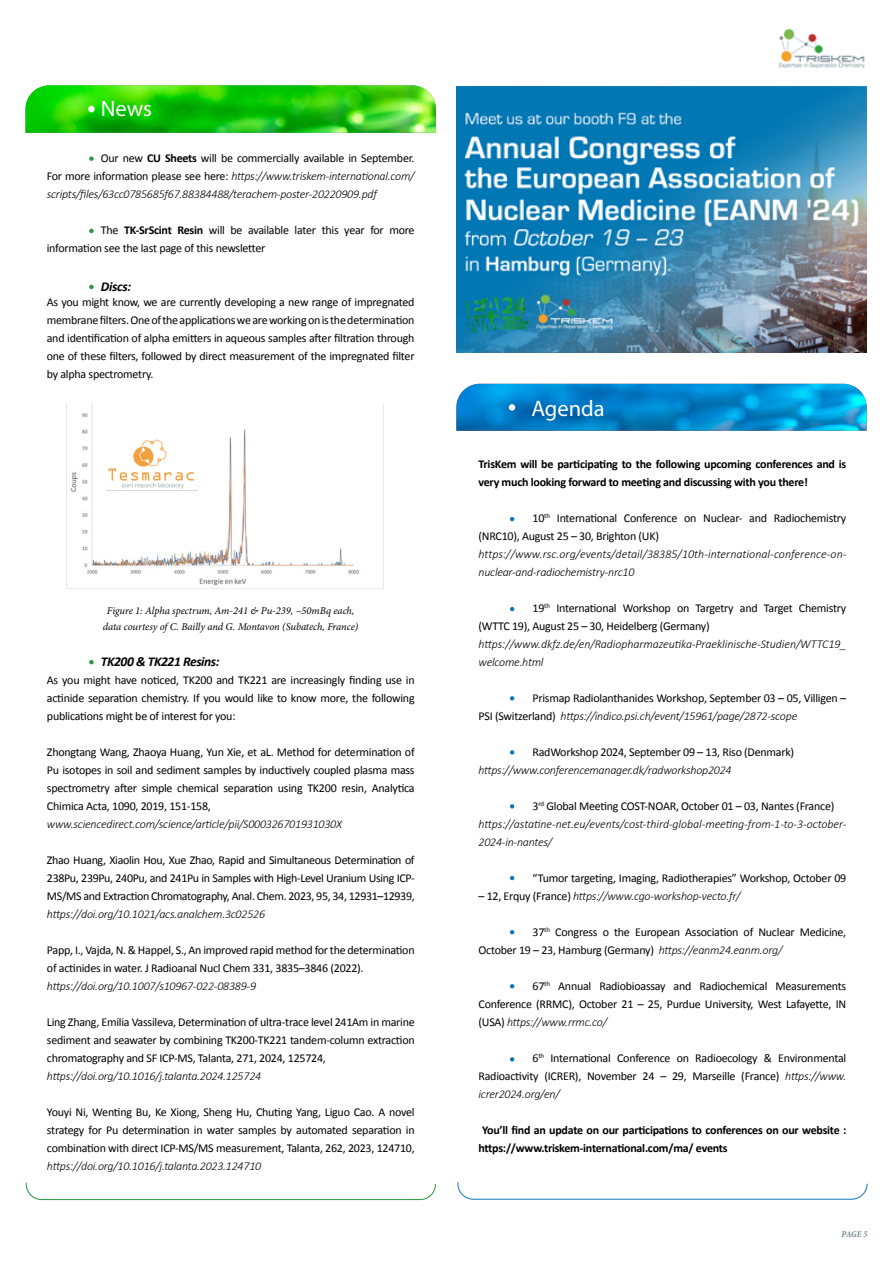
<style>
.page{position:relative;width:893px;height:1263px;background:#fff}
.page>*{position:absolute;margin:0;border:0;box-sizing:border-box;transform-origin:0 0}
.t1{font:22.5px "Myriad Pro";color:#fff}
.t2{font:italic 700 13.5px "Calibri";letter-spacing:-.03em;color:#000}
.t3{font:12px/18px "Calibri";letter-spacing:-.02em;color:#000;text-align:justify}
.t4{font:italic 300 12px/18px "Calibri";letter-spacing:-.02em;color:#000}
.t5{font:700 12px/18px "Calibri";letter-spacing:-.02em;color:#000}
.t6{font:italic 300 12px/18px "Calibri";color:#000}
.t7{font:italic 10.5px/16.5px "Minion Pro";letter-spacing:-.01em;color:#000;text-align:center}
.t8{font:italic 700 condensed 9px "Minion Pro";color:#71848c}
.s1{font-weight:400;font-style:normal}
.s2{font-weight:700;font-style:normal}
.s3{font-weight:700}
.s4{font-weight:300;font-style:italic}
</style>
<div class="page">
<img style="left:456px;top:384px;width:411px;height:47px">
<img style="left:778px;top:28px;width:87px;height:41px">
<img style="left:26px;top:85px;width:410px;height:48px">
<svg style="left:89px;top:229px;width:5px;height:4px"></svg>
<img style="left:67px;top:404px;width:317px;height:185px">
<svg style="left:89px;top:156px;width:5px;height:5px"></svg>
<svg style="left:510px;top:1057px;width:4px;height:4px"></svg>
<svg style="left:510px;top:517px;width:4px;height:4px"></svg>
<svg style="left:510px;top:607px;width:4px;height:4px"></svg>
<svg style="left:510px;top:696px;width:4px;height:4px"></svg>
<svg style="left:510px;top:750px;width:4px;height:5px"></svg>
<svg style="left:510px;top:804px;width:4px;height:4px"></svg>
<svg style="left:510px;top:876px;width:4px;height:4px"></svg>
<svg style="left:510px;top:930px;width:4px;height:4px"></svg>
<svg style="left:510px;top:984px;width:4px;height:4px"></svg>
<svg style="left:89px;top:660px;width:5px;height:4px"></svg>
<svg style="left:89px;top:285px;width:5px;height:4px"></svg>
<div style="left:509px;top:404px;width:6px;height:7px;background:#fff;border-radius:50%"></div>
<div style="left:88px;top:106px;width:7px;height:6px;background:#fff;border-radius:50%"></div>
<svg style="left:457px;top:1182px;width:411px;height:18px"></svg>
<svg style="left:25px;top:1182px;width:411px;height:18px"></svg>
<img style="left:456px;top:87px;width:411px;height:266px">
<img style="left:107px;top:436px;width:91px;height:55px">
<h1 class="t1" style="left:101px;top:95px;width:53px">News</h1>
<p class="t4" style="left:47px;top:149px;width:369px;text-align:justify;text-indent:54px"><span class="s1">Our new</span> <span class="s2">CU Sheets</span> <span class="s1">will be commercially available in September.<br>For more information please see here:</span> https://www.triskem-international.com/ scripts/files/63cc0785685f67.88384488/terachem-poster-20220909.pdf</p>
<p class="t3" style="left:47px;top:220px;width:369px;text-indent:54px">The <span class="s3">TK-SrScint Resin</span> will be available later this year for more information see the last page of this newsletter</p>
<p class="t2" style="left:101px;top:278px;width:32px">Discs:</p>
<p class="t3" style="left:47px;top:292px;width:369px">As you might know, we are currently developing a new range of impregnated membrane filters. One of the applications we are working on is the determination and identification of alpha emitters in aqueous samples after filtration through one of these filters, followed by direct measurement of the impregnated filter by alpha spectrometry.</p>
<p class="t7" style="left:103px;top:602px;width:257px">Figure 1: Alpha spectrum, Am-241 &amp; Pu-239, ~50mBq each, data courtesy of C. Bailly and G. Montavon (Subatech, France)</p>
<p class="t2" style="left:101px;top:653px;width:120px">TK200 &amp; TK221 Resins:</p>
<p class="t3" style="left:47px;top:670px;width:369px">As you might have noticed, TK200 and TK221 are increasingly finding use in actinide separation chemistry. If you would like to know more, the following publications might be of interest for you:</p>
<p class="t3" style="left:47px;top:742px;width:369px">Zhongtang Wang, Zhaoya Huang, Yun Xie, et aL. Method for determination of Pu isotopes in soil and sediment samples by inductively coupled plasma mass spectrometry after simple chemical separation using TK200 resin, Analytica Chimica Acta, 1090, 2019, 151-158,</p>
<p class="t4" style="left:47px;top:815px;width:297px">www.sciencedirect.com/science/article/pii/S000326701931030X</p>
<p class="t3" style="left:47px;top:850px;width:369px">Zhao Huang, Xiaolin Hou, Xue Zhao, Rapid and Simultaneous Determination of 238Pu, 239Pu, 240Pu, and 241Pu in Samples with High-Level Uranium Using ICP-MS/MS and Extraction Chromatography, Anal. Chem. 2023, 95, 34, 12931–12939,</p>
<p class="t4" style="left:47px;top:905px;width:220px">https://doi.org/10.1021/acs.analchem.3c02526</p>
<p class="t3" style="left:47px;top:940px;width:369px">Papp, I., Vajda, N. &amp; Happel, S., An improved rapid method for the determination of actinides in water. J Radioanal Nucl Chem 331, 3835–3846 (2022).</p>
<p class="t4" style="left:47px;top:977px;width:211px">https://doi.org/10.1007/s10967-022-08389-9</p>
<p class="t3" style="left:47px;top:1012px;width:369px">Ling Zhang, Emilia Vassileva, Determination of ultra-trace level 241Am in marine sediment and seawater by combining TK200-TK221 tandem-column extraction chromatography and SF ICP-MS, Talanta, 271, 2024, 125724,</p>
<p class="t4" style="left:47px;top:1067px;width:216px">https://doi.org/10.1016/j.talanta.2024.125724</p>
<p class="t3" style="left:47px;top:1102px;width:369px">Youyi Ni, Wenting Bu, Ke Xiong, Sheng Hu, Chuting Yang, Liguo Cao. A novel strategy for Pu determination in water samples by automated separation in combination with direct ICP-MS/MS measurement, Talanta, 262, 2023, 124710,</p>
<p class="t4" style="left:47px;top:1157px;width:216px">https://doi.org/10.1016/j.talanta.2023.124710</p>
<h1 class="t1" style="left:531px;top:394px;width:75px">Agenda</h1>
<p class="t5" style="left:478px;top:455px;width:369px">TrisKem will be participating to the following upcoming conferences and is very much looking forward to meeting and discussing with you there!</p>
<p class="t3" style="left:478px;top:508px;width:369px;text-indent:54px">10<sup>th</sup> International Conference on Nuclear- and Radiochemistry (NRC10), August 25 – 30, Brighton (UK)</p>
<p class="t6" style="left:478px;top:545px;width:369px">https://www.rsc.org/events/detail/38385/10th-international-conference-on&shy;nuclear-and-radiochemistry-nrc10</p>
<p class="t3" style="left:478px;top:598px;width:369px;text-indent:54px">19<sup>th</sup> International Workshop on Targetry and Target Chemistry (WTTC 19), August 25 – 30, Heidelberg (Germany)</p>
<p class="t4" style="left:478px;top:635px;width:369px">https://www.dkfz.de/en/Radiopharmazeutika-Praeklinische-Studien/WTTC19_ welcome.html</p>
<p class="t3" style="left:478px;top:688px;width:369px;text-indent:54px">Prismap Radiolanthanides Workshop, September 03 – 05, Villigen –<br>PSI (Switzerland) <span class="s4">https://indico.psi.ch/event/15961/page/2872-scope</span></p>
<p class="t3" style="left:532px;top:742px;width:263px">RadWorkshop 2024, September 09 – 13, Riso (Denmark)</p>
<p class="t4" style="left:478px;top:761px;width:255px">https://www.conferencemanager.dk/radworkshop2024</p>
<p class="t4" style="left:478px;top:797px;width:369px;text-indent:54px"><span class="s1">3</span><sup>rd</sup> <span class="s1">Global Meeting COST-NOAR, October 01 – 03, Nantes (France) </span>https://astatine-net.eu/events/cost-third-global-meeting-from-1-to-3-october-<br>2024-in-nantes/</p>
<p class="t3" style="left:532px;top:868px;width:315px">“Tumor targeting, Imaging, Radiotherapies” Workshop, October 09</p>
<p class="t4" style="left:478px;top:887px;width:264px"><span class="s1">– 12, Erquy (France)</span> https://www.cgo-workshop-vecto.fr/</p>
<p class="t3" style="left:478px;top:922px;width:369px;text-indent:54px">37<sup>th</sup> Congress o the European Association of Nuclear Medicine,<br>October 19 – 23, Hamburg (Germany) <span class="s4">https://eanm24.eanm.org/</span></p>
<p class="t3" style="left:478px;top:976px;width:369px;text-indent:54px">67<sup>th</sup> Annual Radiobioassay and Radiochemical Measurements Conference (RRMC), October 21 – 25, Purdue University, West Lafayette, IN (USA) <span class="s4">https://www.rrmc.co/</span></p>
<p class="t3" style="left:478px;top:1048px;width:369px;text-indent:54px">6<sup>th</sup> International Conference on Radioecology &amp; Environmental Radioactivity (ICRER), November 24 – 29, Marseille (France) <span class="s4">https://www. icrer2024.org/en/</span></p>
<p class="t5" style="left:478px;top:1121px;width:369px">You’ll find an update on our participations to conferences on our website : https://www.triskem-international.com/ma/ events</p>
<p class="t8" style="left:842px;top:1228px;width:28px">PAGE 5</p>
</div>
